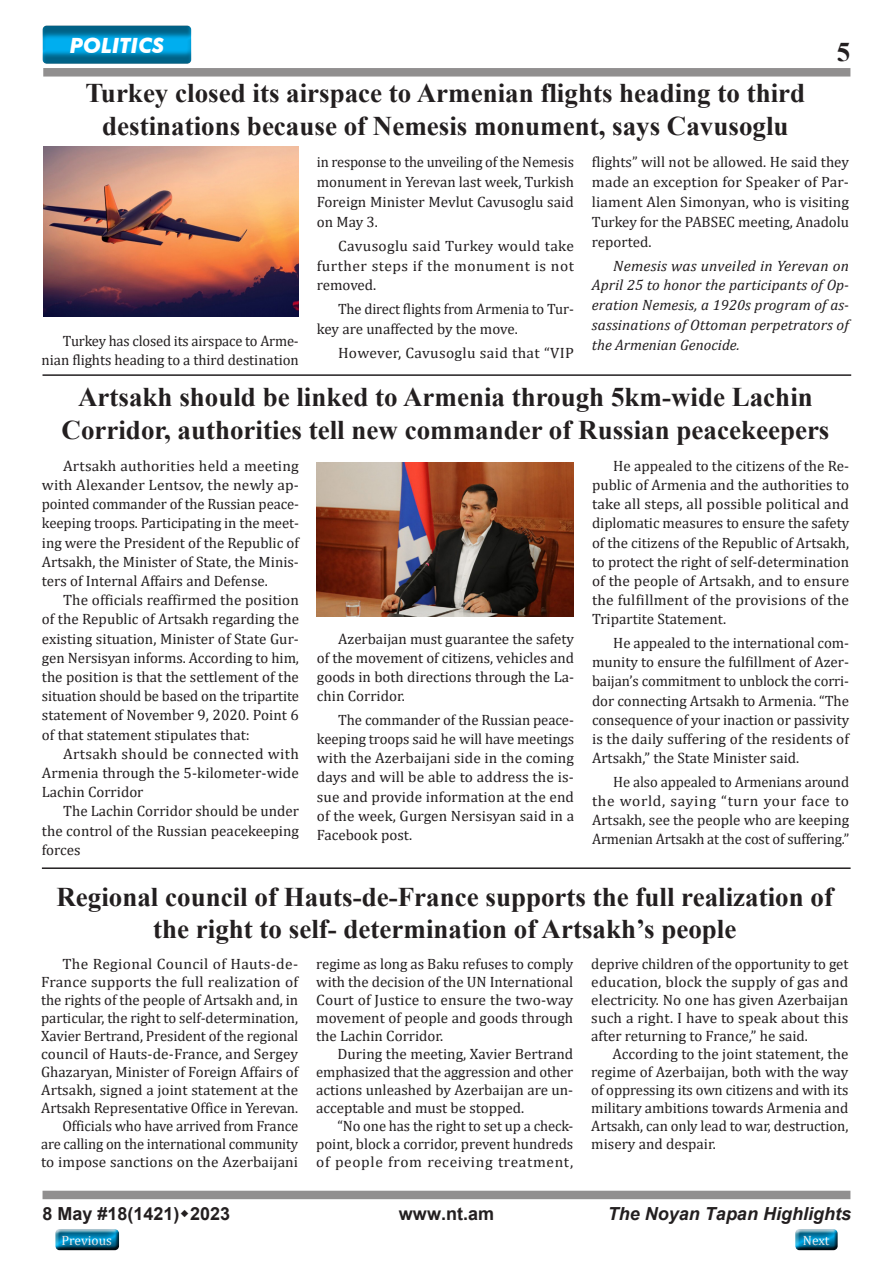
<style>
.page{position:relative;width:893px;height:1263px;background:#fff}
.page>*{position:absolute;margin:0;border:0;box-sizing:border-box;transform-origin:0 0}
.t1{font:700 27px/32.4px "Times New Roman";color:#231f20;text-align:center}
.t2{font:italic 700 21px "Futura BT";color:#fff}
.t3{font:700 18px "Arial";color:#231f20}
.t4{font:italic 700 18px "Arial";color:#231f20}
.t5{font:15px/19.2px "Cambria";color:#231f20;text-align:justify}
.t6{font:italic 15px/19.8px "Cambria";letter-spacing:.005em;color:#231f20;text-align:justify}
.t7{font:15px "Cambria";letter-spacing:.02em;color:#231f20}
.t8{font:13.5px "Cambria";color:#fff}
</style>
<div class="page">
<div style="left:792px;top:1228px;width:50px;height:27px;background:#231f20;opacity:.75"></div>
<div style="left:52px;top:1228px;width:72px;height:27px;background:#231f20;opacity:.75"></div>
<div style="left:43px;top:68px;width:807px;height:9px;background:#918f8f"></div>
<div style="left:43px;top:1191px;width:807px;height:8px;background:#918f8f"></div>
<div style="left:41px;top:24px;width:152px;height:41px;background:#231f20;opacity:.5"></div>
<hr style="left:43px;top:374px;width:808px;height:2px;background:#231f20">
<hr style="left:42px;top:867px;width:809px;height:2px;background:#231f20">
<img style="left:316px;top:462px;width:258px;height:155px">
<img style="left:43px;top:147px;width:255px;height:169px">
<h2 class="t2" style="left:70px;top:32px;width:96px">POLITICS</h2>
<h1 class="t1" style="left:837px;top:35px;width:15px">5</h1>
<h1 class="t1" style="left:85px;top:76px;width:721px">Turkey closed its airspace to Armenian flights heading to third destinations because of Nemesis monument, says Cavusoglu</h1>
<p class="t5" style="left:592px;top:152px;width:259px;line-height:19.8px">flights” will not be allowed. He said they made an exception for Speaker of Par&shy;liament Alen Simonyan, who is visiting Turkey for the PABSEC meeting, Anadolu reported.</p>
<p class="t6" style="left:592px;top:255px;width:259px;text-indent:21px">Nemesis was unveiled in Yerevan on April 25 to honor the participants of Op&shy;eration Nemesis, a 1920s program of as&shy;sassinations of Ottoman perpetrators of the Armenian Genocide.</p>
<h1 class="t1" style="left:62px;top:380px;width:769px">Artsakh should be linked to Armenia through 5km-wide Lachin<br>Corridor, authorities tell new commander of Russian peacekeepers</h1>
<p class="t5" style="left:42px;top:456px;width:259px;text-indent:21px">Artsakh authorities held a meeting with Alexander Lentsov, the newly ap&shy;pointed commander of the Russian peace&shy;keeping troops. Participating in the meet&shy;ing were the President of the Republic of Artsakh, the Minister of State, the Minis&shy;ters of Internal Affairs and Defense.</p>
<p class="t5" style="left:42px;top:590px;width:259px;text-indent:21px">The officials reaffirmed the position of the Republic of Artsakh regarding the existing situation, Minister of State Gur&shy;gen Nersisyan informs. According to him, the position is that the settlement of the situation should be based on the tripartite statement of November 9, 2020. Point 6 of that statement stipulates that:</p>
<p class="t5" style="left:42px;top:744px;width:259px;text-indent:21px">Artsakh should be connected with Armenia through the 5-kilometer-wide Lachin Corridor</p>
<p class="t5" style="left:42px;top:802px;width:259px;text-indent:21px">The Lachin Corridor should be under the control of the Russian peacekeeping forces</p>
<p class="t5" style="left:317px;top:152px;width:259px;line-height:19.8px">in response to the unveiling of the Nemesis monument in Yerevan last week, Turkish Foreign Minister Mevlut Cavusoglu said on May 3.</p>
<p class="t5" style="left:317px;top:236px;width:259px;line-height:19.8px;text-indent:21px">Cavusoglu said Turkey would take further steps if the monument is not removed.</p>
<p class="t5" style="left:317px;top:299px;width:259px;line-height:19.8px;text-indent:21px">The direct flights from Armenia to Tur&shy;key are unaffected by the move.</p>
<p class="t7" style="left:338px;top:344px;width:237px">However, Cavusoglu said that “VIP</p>
<p class="t5" style="left:42px;top:330px;width:259px;line-height:19.8px;text-align:right">Turkey has closed its airspace to Arme&shy;nian flights heading to a third destination</p>
<p class="t5" style="left:592px;top:456px;width:259px;text-indent:21px">He appealed to the citizens of the Re&shy;public of Armenia and the authorities to take all steps, all possible political and diplomatic measures to ensure the safety of the citizens of the Republic of Artsakh, to protect the right of self-determination of the people of Artsakh, and to ensure the fulfillment of the provisions of the Tripartite Statement.</p>
<p class="t5" style="left:592px;top:633px;width:259px;text-indent:21px">He appealed to the international com&shy;munity to ensure the fulfillment of Azer&shy;baijan’s commitment to unblock the corri&shy;dor connecting Artsakh to Armenia. “The consequence of your inaction or passivity is the daily suffering of the residents of Artsakh,” the State Minister said.</p>
<p class="t5" style="left:592px;top:772px;width:259px;text-indent:21px">He also appealed to Armenians around the world, saying “turn your face to Artsakh, see the people who are keeping Armenian Artsakh at the cost of suffering.”</p>
<p class="t5" style="left:317px;top:629px;width:259px;text-indent:21px">Azerbaijan must guarantee the safety of the movement of citizens, vehicles and goods in both directions through the La&shy;chin Corridor.</p>
<p class="t5" style="left:317px;top:710px;width:259px;text-indent:21px">The commander of the Russian peace&shy;keeping troops said he will have meetings with the Azerbaijani side in the coming days and will be able to address the is&shy;sue and provide information at the end of the week, Gurgen Nersisyan said in a Facebook post.</p>
<h1 class="t1" style="left:56px;top:880px;width:778px">Regional council of Hauts-de-France supports the full realization of the right to self- determination of Artsakh’s people</h1>
<p class="t5" style="left:41px;top:955px;width:259px;line-height:18px;text-indent:21px">The Regional Council of Hauts-de-France supports the full realization of the rights of the people of Artsakh and, in particular, the right to self-determination, Xavier Bertrand, President of the regional council of Hauts-de-France, and Sergey Ghazaryan, Minister of Foreign Affairs of Artsakh, signed a joint statement at the Artsakh Representative Office in Yerevan.</p>
<p class="t5" style="left:41px;top:1117px;width:259px;line-height:18px;text-indent:21px">Officials who have arrived from France are calling on the international community to impose sanctions on the Azerbaijani</p>
<p class="t5" style="left:316px;top:955px;width:259px;line-height:18px">regime as long as Baku refuses to comply with the decision of the UN International Court of Justice to ensure the two-way movement of people and goods through the Lachin Corridor.</p>
<p class="t5" style="left:316px;top:1045px;width:259px;line-height:18px;text-indent:21px">During the meeting, Xavier Bertrand emphasized that the aggression and other actions unleashed by Azerbaijan are un&shy;acceptable and must be stopped.</p>
<p class="t5" style="left:316px;top:1117px;width:259px;line-height:18px;text-indent:21px">“No one has the right to set up a check&shy;point, block a corridor, prevent hundreds of people from receiving treatment,</p>
<p class="t5" style="left:591px;top:955px;width:259px;line-height:18px">deprive children of the opportunity to get education, block the supply of gas and electricity. No one has given Azerbaijan such a right. I have to speak about this after returning to France,” he said.</p>
<p class="t5" style="left:591px;top:1045px;width:259px;line-height:18px;text-indent:21px">According to the joint statement, the regime of Azerbaijan, both with the way of oppressing its own citizens and with its military ambitions towards Armenia and Artsakh, can only lead to war, destruction, misery and despair.</p>
<p class="t3" style="left:43px;top:1201px;width:189px">8 May #18(1421) 2023</p>
<p class="t3" style="left:399px;top:1201px;width:97px">www.nt.am</p>
<p class="t4" style="left:608px;top:1202px;width:245px">The Noyan Tapan Highlights</p>
<p class="t8" style="left:62px;top:1232px;width:52px">Previous</p>
<p class="t8" style="left:803px;top:1232px;width:28px">Next</p>
</div>
